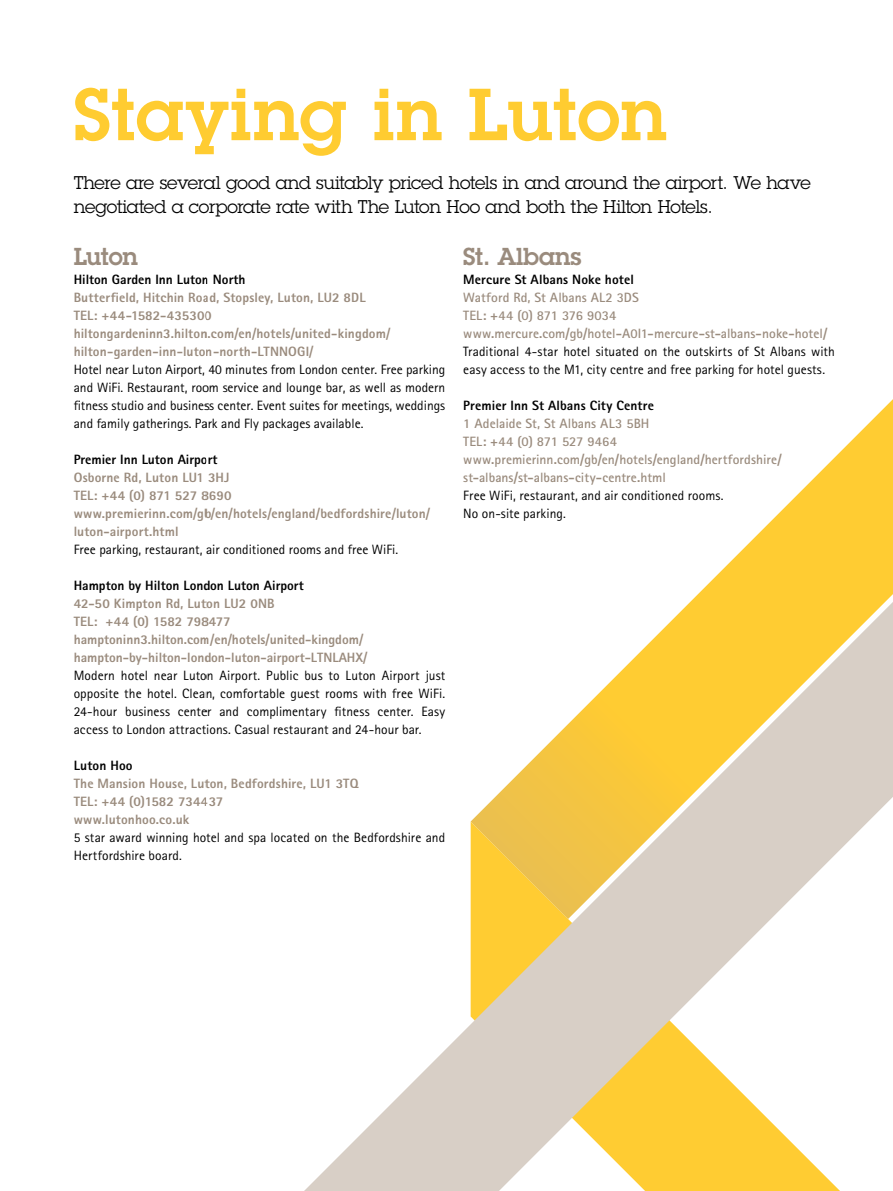
<style>
.page{position:relative;width:893px;height:1191px;background:#fff}
.page>*{position:absolute;margin:0;border:0;box-sizing:border-box;transform-origin:0 0}
.t1{font:600 72px "Lubalin Graph ECG";letter-spacing:.01em;color:#ffcc31}
.t2{font:600 24px "Lubalin Graph ECG";letter-spacing:-.01em;color:#9a8b7d}
.t3{font:18px/24px "Lubalin Graph ECG";letter-spacing:-.02em;color:#000}
.t4{font:13.5px/18px "Rotis Sans Serif Pro";color:#000}
.t5{font:800 13.5px/18px "Rotis Sans Serif Pro";letter-spacing:.01em;color:#9a8b7d}
.t6{font:700 13.5px/18px "Rotis Sans Serif Pro";letter-spacing:.005em;color:#9a8b7d}
.t7{font:800 13.5px "Rotis Sans Serif Pro";color:#000}
</style>
<div class="page">
<svg style="left:304px;top:821px;width:536px;height:370px"></svg>
<svg style="left:471px;top:399px;width:422px;height:520px"></svg>
<h1 class="t1" style="left:74px;top:67px;width:594px">Staying in Luton</h1>
<h3 class="t3" style="left:74px;top:171px;width:739px">There are several good and suitably priced hotels in and around the airport. We have negotiated a corporate rate with The Luton Hoo and both the Hilton Hotels.</h3>
<h2 class="t2" style="left:74px;top:240px;width:66px">Luton</h2>
<p class="t7" style="left:74px;top:271px;width:173px">Hilton Garden Inn Luton North</p>
<p class="t5" style="left:74px;top:288px;width:318px">Butterfield, Hitchin Road, Stopsley, Luton, LU2 8DL TEL: +44-1582-435300 hiltongardeninn3.hilton.com/en/hotels/united-kingdom/ hilton-garden-inn-luton-north-LTNNOGI/</p>
<p class="t4" style="left:74px;top:360px;width:373px;text-align:justify">Hotel near Luton Airport, 40 minutes from London center. Free parking and WiFi. Restaurant, room service and lounge bar, as well as modern fitness studio and business center. Event suites for meetings, weddings and family gatherings. Park and Fly packages available.</p>
<p class="t7" style="left:74px;top:451px;width:145px">Premier Inn Luton Airport</p>
<p class="t5" style="left:74px;top:468px;width:358px">Osborne Rd, Luton LU1 3HJ<br>TEL: +44 (0) 871 527 8690 www.premierinn.com/gb/en/hotels/england/bedfordshire/luton/ luton-airport.html</p>
<p class="t4" style="left:74px;top:540px;width:326px">Free parking, restaurant, air conditioned rooms and free WiFi.</p>
<p class="t7" style="left:74px;top:577px;width:231px">Hampton by Hilton London Luton Airport</p>
<p class="t5" style="left:74px;top:594px;width:295px">42-50 Kimpton Rd, Luton LU2 0NB<br>TEL: +44 (0) 1582 798477 hamptoninn3.hilton.com/en/hotels/united-kingdom/ hampton-by-hilton-london-luton-airport-LTNLAHX/</p>
<p class="t4" style="left:74px;top:666px;width:373px;text-align:justify">Modern hotel near Luton Airport. Public bus to Luton Airport just opposite the hotel. Clean, comfortable guest rooms with free WiFi.<br>24-hour business center and complimentary fitness center. Easy access to London attractions. Casual restaurant and 24-hour bar.</p>
<p class="t7" style="left:74px;top:757px;width:60px">Luton Hoo</p>
<p class="t5" style="left:74px;top:774px;width:286px">The Mansion House, Luton, Bedfordshire, LU1 3TQ<br>TEL: +44 (0)1582 734437<br>www.lutonhoo.co.uk</p>
<p class="t4" style="left:74px;top:828px;width:373px">5 star award winning hotel and spa located on the Bedfordshire and<br>Hertfordshire board.</p>
<h2 class="t2" style="left:463px;top:240px;width:120px">St. Albans</h2>
<p class="t7" style="left:463px;top:271px;width:172px">Mercure St Albans Noke hotel</p>
<p class="t6" style="left:463px;top:288px;width:365px">Watford Rd, St Albans AL2 3DS<br>TEL: +44 (0) 871 376 9034 www.mercure.com/gb/hotel-A0I1-mercure-st-albans-noke-hotel/</p>
<p class="t4" style="left:463px;top:342px;width:373px">Traditional 4-star hotel situated on the outskirts of St Albans with easy access to the M1, city centre and free parking for hotel guests.</p>
<p class="t7" style="left:463px;top:397px;width:192px">Premier Inn St Albans City Centre</p>
<p class="t6" style="left:463px;top:414px;width:320px">1 Adelaide St, St Albans AL3 5BH<br>TEL: +44 (0) 871 527 9464 www.premierinn.com/gb/en/hotels/england/hertfordshire/ st-albans/st-albans-city-centre.html</p>
<p class="t4" style="left:463px;top:486px;width:262px">Free WiFi, restaurant, and air conditioned rooms.<br>No on-site parking.</p>
</div>
